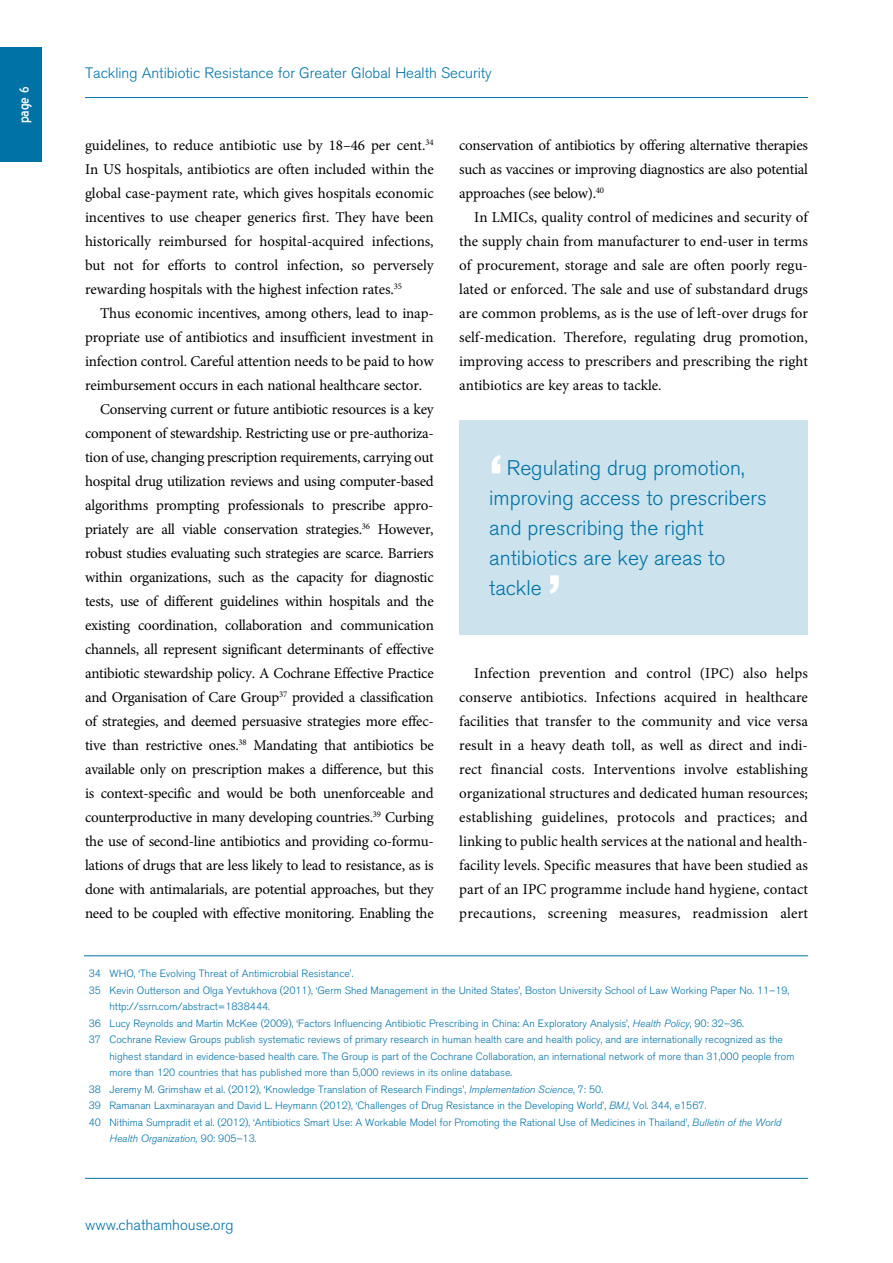
<style>
.page{position:relative;width:893px;height:1263px;background:#fff}
.page>*{position:absolute;margin:0;border:0;box-sizing:border-box;transform-origin:0 0}
.t1{font:700 54px "Akzidenz Grotesk BE";color:#fff}
.t2{font:300 21px/30px "Akzidenz Grotesk BE";color:#0072a6}
.t3{font:16.5px "Blue Highway";color:#fff}
.t4{font:15px/24px "Minion Pro";letter-spacing:-.02em;color:#000;text-align:justify}
.t5{font:300 15px "Akzidenz Grotesk BE";color:#0072a6}
.t6{font:300 10.5px "Akzidenz Grotesk BE";color:#0072a6}
.t7{font:italic 300 10.5px "Akzidenz Grotesk BE";color:#0072a6}
.s1{font-style:italic}
.s2{font-style:normal}
</style>
<div class="page">
<hr style="left:85px;top:1178px;width:723px;height:1px;background:#0072a6">
<hr style="left:85px;top:97px;width:723px;height:1px;background:#0072a6">
<div style="left:0;top:47px;width:42px;height:115px;background:#0072a6"></div>
<hr style="left:84px;top:955px;width:724px;height:1px;background:#0072a6">
<div style="left:459px;top:420px;width:349px;height:215px;background:#cce3ed"></div>
<p class="t3" style="left:17px;top:123px;width:39px;rotate:-90deg">page 6</p>
<p class="t5" style="left:85px;top:64px;width:408px">Tackling Antibiotic Resistance for Greater Global Health Security</p>
<p class="t4" style="left:85px;top:133px;width:350px">guidelines, to reduce antibiotic use by 18–46 per cent.<sup>34<br></sup>In US hospitals, antibiotics are often included within the global case-payment rate, which gives hospitals economic incentives to use cheaper generics first. They have been historically reimbursed for hospital-acquired infections, but not for efforts to control infection, so perversely rewarding hospitals with the highest infection rates.<sup>35</sup></p>
<p class="t4" style="left:100px;top:301px;width:335px">Thus economic incentives, among others, lead to inap-</p>
<p class="t4" style="left:85px;top:325px;width:350px">propriate use of antibiotics and insufficient investment in</p>
<p class="t4" style="left:85px;top:349px;width:350px">infection control. Careful attention needs to be paid to how</p>
<p class="t4" style="left:85px;top:373px;width:339px">reimbursement occurs in each national healthcare sector.</p>
<p class="t4" style="left:100px;top:397px;width:335px">Conserving current or future antibiotic resources is a key</p>
<p class="t4" style="left:85px;top:421px;width:350px">component of stewardship. Restricting use or pre-authoriza-</p>
<p class="t4" style="left:85px;top:445px;width:350px">tion of use, changing prescription requirements, carrying out</p>
<p class="t4" style="left:85px;top:469px;width:350px">hospital drug utilization reviews and using computer-based</p>
<p class="t4" style="left:85px;top:493px;width:350px">algorithms prompting professionals to prescribe appro-</p>
<p class="t4" style="left:85px;top:517px;width:350px">priately are all viable conservation strategies.<sup>36</sup> However,</p>
<p class="t4" style="left:85px;top:541px;width:350px">robust studies evaluating such strategies are scarce. Barriers</p>
<p class="t4" style="left:85px;top:565px;width:350px">within organizations, such as the capacity for diagnostic</p>
<p class="t4" style="left:85px;top:589px;width:350px">tests, use of different guidelines within hospitals and the</p>
<p class="t4" style="left:85px;top:613px;width:350px">existing coordination, collaboration and communication</p>
<p class="t4" style="left:85px;top:637px;width:350px">channels, all represent significant determinants of effective</p>
<p class="t4" style="left:85px;top:661px;width:350px">antibiotic stewardship policy. A Cochrane Effective Practice</p>
<p class="t4" style="left:85px;top:685px;width:350px">and Organisation of Care Group<sup>37</sup> provided a classification</p>
<p class="t4" style="left:85px;top:709px;width:350px">of strategies, and deemed persuasive strategies more effec-</p>
<p class="t4" style="left:85px;top:733px;width:350px">tive than restrictive ones.<sup>38</sup> Mandating that antibiotics be</p>
<p class="t4" style="left:85px;top:757px;width:350px">available only on prescription makes a difference, but this</p>
<p class="t4" style="left:85px;top:781px;width:350px">is context-specific and would be both unenforceable and</p>
<p class="t4" style="left:85px;top:805px;width:350px">counterproductive in many developing countries.<sup>39</sup> Curbing</p>
<p class="t4" style="left:85px;top:829px;width:350px">the use of second-line antibiotics and providing co-formu-</p>
<p class="t4" style="left:85px;top:853px;width:350px">lations of drugs that are less likely to lead to resistance, as is</p>
<p class="t4" style="left:85px;top:877px;width:350px">done with antimalarials, are potential approaches, but they</p>
<p class="t4" style="left:85px;top:901px;width:350px">need to be coupled with effective monitoring. Enabling the</p>
<p class="t4" style="left:459px;top:133px;width:350px">conservation of antibiotics by offering alternative therapies such as vaccines or improving diagnostics are also potential approaches (see below).<sup>40</sup></p>
<p class="t4" style="left:459px;top:205px;width:350px;text-indent:15px">In LMICs, quality control of medicines and security of the supply chain from manufacturer to end-user in terms of procurement, storage and sale are often poorly regu&shy;lated or enforced. The sale and use of substandard drugs are common problems, as is the use of left-over drugs for self-medication. Therefore, regulating drug promotion, improving access to prescribers and prescribing the right antibiotics are key areas to tackle.</p>
<h1 class="t1" style="left:489px;top:443px;width:15px">‘</h1>
<h2 class="t2" style="left:489px;top:454px;width:279px;text-indent:18px">Regulating drug promotion, improving access to prescribers and prescribing the right antibiotics are key areas to tackle</h2>
<h1 class="t1" style="left:548px;top:563px;width:15px">’</h1>
<p class="t4" style="left:459px;top:661px;width:350px;text-indent:15px">Infection prevention and control (IPC) also helps conserve antibiotics. Infections acquired in healthcare facilities that transfer to the community and vice versa result in a heavy death toll, as well as direct and indi&shy;rect financial costs. Interventions involve establishing organizational structures and dedicated human resources; establishing guidelines, protocols and practices; and linking to public health services at the national and health&shy;facility levels. Specific measures that have been studied as part of an IPC programme include hand hygiene, contact precautions, screening measures, readmission alert</p>
<p class="t6" style="left:89px;top:968px;width:266px">34 WHO, ‘The Evolving Threat of Antimicrobial Resistance’.</p>
<p class="t6" style="left:89px;top:984px;width:702px">35 Kevin Outterson and Olga Yevtukhova (2011), ‘Germ Shed Management in the United States’, Boston University School of Law Working Paper No. 11–19,</p>
<p class="t6" style="left:109px;top:1001px;width:162px">http://ssrn.com/abstract=1838444.</p>
<p class="t6" style="left:89px;top:1017px;width:657px">36 Lucy Reynolds and Martin McKee (2009), ‘Factors Influencing Antibiotic Prescribing in China: An Exploratory Analysis’, <span class="s1">Health Policy</span>, 90: 32–36.</p>
<p class="t6" style="left:89px;top:1034px;width:696px">37 Cochrane Review Groups publish systematic reviews of primary research in human health care and health policy, and are internationally recognized as the</p>
<p class="t6" style="left:109px;top:1050px;width:686px">highest standard in evidence-based health care. The Group is part of the Cochrane Collaboration, an international network of more than 31,000 people from</p>
<p class="t6" style="left:109px;top:1067px;width:404px">more than 120 countries that has published more than 5,000 reviews in its online database.</p>
<p class="t6" style="left:89px;top:1083px;width:516px">38 Jeremy M. Grimshaw et al. (2012), ‘Knowledge Translation of Research Findings’, <span class="s1">Implementation Science</span>, 7: 50.</p>
<p class="t6" style="left:89px;top:1100px;width:619px">39 Ramanan Laxminarayan and David L. Heymann (2012), ‘Challenges of Drug Resistance in the Developing World’, <span class="s1">BMJ</span>, Vol. 344, e1567.</p>
<p class="t6" style="left:89px;top:1116px;width:694px">40 Nithima Sumpradit et al. (2012), ‘Antibiotics Smart Use: A Workable Model for Promoting the Rational Use of Medicines in Thailand’, <span class="s1">Bulletin of the World</span></p>
<p class="t7" style="left:109px;top:1133px;width:149px">Health Organization, <span class="s2">90: 905–13.</span></p>
<p class="t5" style="left:85px;top:1216px;width:150px">www.chathamhouse.org</p>
</div>
